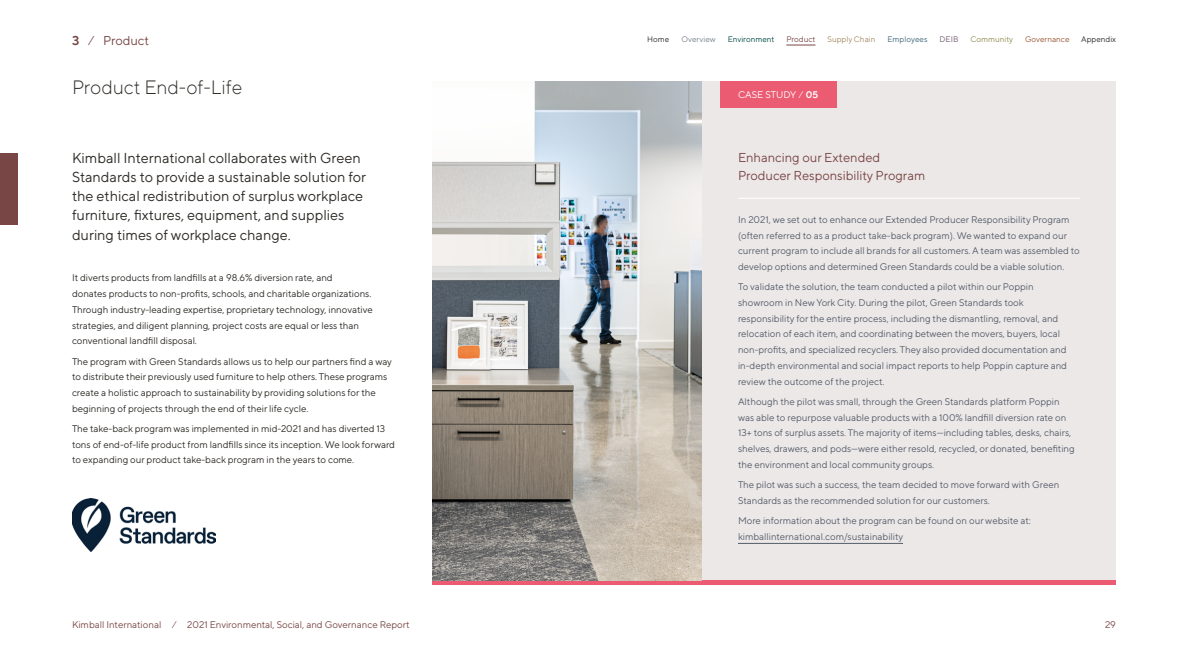
<style>
.page{position:relative;width:1188px;height:666px;background:#fff}
.page>*{position:absolute;margin:0;border:0;box-sizing:border-box;transform-origin:0 0}
.t1{font:300 19.2px "TT Norms Pro";color:#2d2a26}
.t2{font:14.4px/19.1px "TT Norms Pro";color:#2d2a26}
.t3{font:12.8px/18px "TT Norms Pro";color:#784745}
.t4{font:600 12.8px "TT Norms Pro";color:#784745}
.t5{font:9.6px/15.7px "TT Norms Pro";color:#545e69}
.t6{font:9.6px/15.7px "TT Norms Pro";color:#2d2a26}
.t7{font:9.6px "TT Norms Pro";color:#784745}
.t8{font:9.6px "TT Norms Pro";color:#fff}
.t9{font:8px "TT Norms Pro";letter-spacing:.005em;color:#2d2a26}
.t10{font:8px "TT Norms Pro";letter-spacing:.005em;color:#004a45}
.t11{font:8px "TT Norms Pro";letter-spacing:.005em;color:#a38a63}
.t12{font:8px "TT Norms Pro";letter-spacing:.005em;color:#995430}
.t13{font:8px "TT Norms Pro";letter-spacing:.005em;color:#3d6678}
.t14{font:8px "TT Norms Pro";letter-spacing:.005em;color:#918a4d}
.t15{font:8px "TT Norms Pro";letter-spacing:.005em;color:#75828c}
.t16{font:8px "TT Norms Pro";letter-spacing:.005em;color:#784745}
.t17{font:8px "TT Norms Pro";color:#705970}
.s1{font-weight:600}
</style>
<div class="page">
<hr style="left:786px;top:45px;width:30px;height:1px;background:#784745">
<div style="left:0;top:153px;width:18px;height:72px;background:#784745"></div>
<img style="left:72px;top:498px;width:144px;height:54px">
<div style="left:702px;top:81px;width:414px;height:499px;background:#ede8e8"></div>
<div style="left:432px;top:580px;width:684px;height:5px;background:#eb5c73"></div>
<hr style="left:738px;top:543px;width:165px;height:1px;background:#545e69">
<img style="left:432px;top:81px;width:270px;height:499px">
<div style="left:720px;top:81px;width:117px;height:27px;background:#eb5c73"></div>
<hr style="left:738px;top:198px;width:342px;height:1px;background:#fff">
<h3 class="t4" style="left:72px;top:31px;width:9px">3</h3>
<p class="t9" style="left:647px;top:33px;width:24px">Home</p>
<p class="t15" style="left:681px;top:33px;width:36px">Overview</p>
<p class="t10" style="left:728px;top:33px;width:48px">Environment</p>
<p class="t16" style="left:786px;top:33px;width:31px">Product</p>
<p class="t11" style="left:828px;top:33px;width:49px">Supply Chain</p>
<p class="t13" style="left:887px;top:33px;width:41px">Employees</p>
<p class="t17" style="left:940px;top:33px;width:20px">DEIB</p>
<p class="t14" style="left:970px;top:33px;width:44px">Community</p>
<p class="t12" style="left:1025px;top:33px;width:46px">Governance</p>
<p class="t9" style="left:1081px;top:33px;width:36px">Appendix</p>
<h3 class="t3" style="left:90px;top:31px;width:61px">⁄ Product</h3>
<h1 class="t1" style="left:72px;top:74px;width:172px">Product End-of-Life</h1>
<h2 class="t2" style="left:72px;top:147px;width:296px">Kimball International collaborates with Green Standards to provide a sustainable solution for the ethical redistribution of surplus workplace furniture, fixtures, equipment, and supplies during times of workplace change.</h2>
<p class="t6" style="left:72px;top:269px;width:302px">It diverts products from landfills at a 98.6% diversion rate, and<br>donates products to non-profits, schools, and charitable organizations.<br>Through industry-leading expertise, proprietary technology, innovative strategies, and diligent planning, project costs are equal or less than conventional landfill disposal.</p>
<p class="t6" style="left:72px;top:353px;width:322px">The program with Green Standards allows us to help our partners find a way to distribute their previously used furniture to help others. These programs create a holistic approach to sustainability by providing solutions for the beginning of projects through the end of their life cycle.</p>
<p class="t6" style="left:72px;top:420px;width:325px">The take-back program was implemented in mid-2021 and has diverted 13 tons of end-of-life product from landfills since its inception. We look forward to expanding our product take-back program in the years to come.</p>
<p class="t8" style="left:738px;top:87px;width:82px">CASE STUDY ⁄ <span class="s1">05</span></p>
<h3 class="t3" style="left:738px;top:148px;width:189px">Enhancing our Extended<br>Producer Responsibility Program</h3>
<p class="t5" style="left:738px;top:211px;width:343px">In 2021, we set out to enhance our Extended Producer Responsibility Program (often referred to as a product take-back program). We wanted to expand our current program to include all brands for all customers. A team was assembled to develop options and determined Green Standards could be a viable solution.</p>
<p class="t5" style="left:738px;top:278px;width:331px">To validate the solution, the team conducted a pilot within our Poppin showroom in New York City. During the pilot, Green Standards took responsibility for the entire process, including the dismantling, removal, and relocation of each item, and coordinating between the movers, buyers, local non-profits, and specialized recyclers. They also provided documentation and in-depth environmental and social impact reports to help Poppin capture and review the outcome of the project.</p>
<p class="t5" style="left:738px;top:393px;width:338px">Although the pilot was small, through the Green Standards platform Poppin was able to repurpose valuable products with a 100% landfill diversion rate on 13+ tons of surplus assets. The majority of items—including tables, desks, chairs, shelves, drawers, and pods—were either resold, recycled, or donated, benefiting the environment and local community groups.</p>
<p class="t5" style="left:738px;top:476px;width:323px">The pilot was such a success, the team decided to move forward with Green<br>Standards as the recommended solution for our customers.</p>
<p class="t5" style="left:738px;top:512px;width:294px">More information about the program can be found on our website at: kimballinternational.com/sustainability</p>
<p class="t7" style="left:72px;top:617px;width:91px">Kimball International</p>
<p class="t7" style="left:173px;top:617px;width:3px">⁄</p>
<p class="t7" style="left:187px;top:617px;width:224px">2021 Environmental, Social, and Governance Report</p>
<p class="t7" style="left:1105px;top:617px;width:12px">29</p>
</div>
